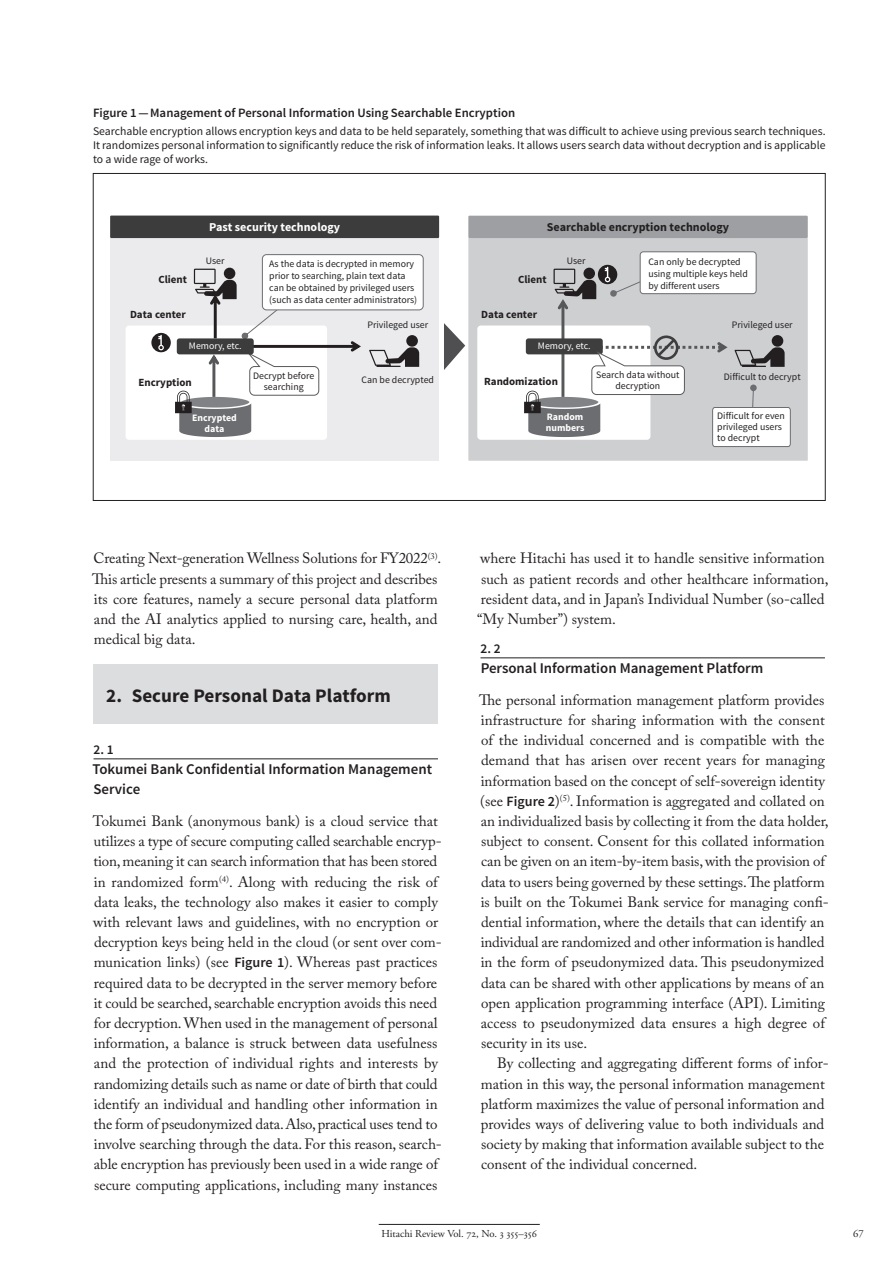
<style>
.page{position:relative;width:893px;height:1263px;background:#fff}
.page>*{position:absolute;margin:0;border:0;box-sizing:border-box;transform-origin:0 0}
.t1{font:700 19.2px "Source Sans Pro";color:#231f20}
.t2{font:14.85px/20.2px "Adobe Caslon Pro";color:#231f20}
.t3{font:600 14.85px/20.2px "Source Sans Pro";color:#231f20}
.t4{font:600 13.35px "Source Sans Pro";color:#231f20}
.t5{font:600 12.75px "Source Sans Pro";color:#231f20}
.t6{font:700 12px "Source Sans Pro";color:#231f20}
.t7{font:700 12px "Source Sans Pro";color:#fff}
.t8{font:11.7px/13.8px "Source Sans Pro";color:#231f20;text-align:justify}
.t9{font:700 10.95px "Source Sans Pro";color:#231f20}
.t10{font:10.65px "Adobe Garamond Pro";color:#231f20}
.t11{font:9.9px/11.9px "Source Sans Pro";color:#231f20}
.t12{font:700 9.9px/10.8px "Source Sans Pro";color:#fff;text-align:center}
.t13{font:9.9px "Source Sans Pro";color:#fff}
.s1{font-family:"Source Sans Pro";font-weight:600;font-size:14.1px}
.s2{color:#fff}
</style>
<div class="page">
<hr style="left:379px;top:1224px;width:161px;height:1px;background:#231f20">
<hr style="left:94px;top:759px;width:344px;height:1px;background:#231f20">
<div style="left:94px;top:664px;width:344px;height:59px;background:#dcdddf"></div>
<hr style="left:480px;top:658px;width:345px;height:1px;background:#231f20">
<div style="left:468px;top:238px;width:340px;height:223px;background:#cecfd1"></div>
<div style="left:477px;top:325px;width:173px;height:115px;background:#fff;border-radius:4px"></div>
<div style="left:468px;top:216px;width:340px;height:22px;background:#9d9fa2"></div>
<div style="left:110px;top:238px;width:329px;height:223px;background:#ebebed"></div>
<div style="left:110px;top:216px;width:329px;height:22px;background:#3c3c3d"></div>
<div style="left:126px;top:325px;width:201px;height:115px;background:#fff;border-radius:3px"></div>
<svg style="left:444px;top:323px;width:21px;height:47px"></svg>
<div style="left:151px;top:333px;width:20px;height:19px;background:#231f20;border-radius:50%"></div>
<svg style="left:158px;top:335px;width:6px;height:15px"></svg>
<div style="left:262px;top:255px;width:161px;height:55px;background:#fff;border-radius:4px"></div>
<div style="left:262px;top:254px;width:162px;height:56px;border:1px solid #6c6d70;border-radius:4px"></div>
<div style="left:640px;top:252px;width:116px;height:42px;background:#fff;border-radius:3px"></div>
<div style="left:640px;top:251px;width:117px;height:43px;border:1px solid #6c6d70;border-radius:3px"></div>
<div style="left:406px;top:335px;width:12px;height:12px;background:#231f20;border-radius:50%"></div>
<svg style="left:369px;top:347px;width:50px;height:20px"></svg>
<svg style="left:175px;top:269px;width:186px;height:168px"></svg>
<svg style="left:524px;top:264px;width:267px;height:183px"></svg>
<div style="left:177px;top:338px;width:77px;height:16px;background:#3c3c3d;border-radius:3px"></div>
<p class="t5" style="left:93px;top:105px;width:424px">Figure 1—Management of Personal Information Using Searchable Encryption</p>
<p class="t8" style="left:93px;top:124px;width:734px">Searchable encryption allows encryption keys and data to be held separately, something that was difficult to achieve using previous search techniques.<br>It randomizes personal information to significantly reduce the risk of information leaks. It allows users search data without decryption and is applicable to a wide rage of works.</p>
<p class="t7" style="left:209px;top:219px;width:132px">Past security technology</p>
<p class="t6" style="left:547px;top:219px;width:184px">Searchable encryption technology</p>
<p class="t11" style="left:206px;top:255px;width:20px">User</p>
<p class="t11" style="left:567px;top:255px;width:20px">User</p>
<p class="t11" style="left:269px;top:258px;width:149px">As the data is decrypted in memory prior to searching, plain text data can be obtained by privileged users (such as data center administrators)</p>
<p class="t11" style="left:648px;top:256px;width:101px">Can only be decrypted using multiple keys held by different users</p>
<p class="t9" style="left:158px;top:273px;width:30px">Client</p>
<p class="t9" style="left:518px;top:273px;width:30px">Client</p>
<p class="t9" style="left:130px;top:308px;width:57px">Data center</p>
<p class="t9" style="left:481px;top:308px;width:57px">Data center</p>
<p class="t11" style="left:367px;top:319px;width:62px">Privileged user</p>
<p class="t11" style="left:732px;top:319px;width:62px">Privileged user</p>
<p class="t13" style="left:189px;top:340px;width:54px">Memory, etc.</p>
<p class="t13" style="left:538px;top:340px;width:54px">Memory, etc.</p>
<p class="t11" style="left:253px;top:370px;width:63px;text-align:center">Decrypt before searching</p>
<p class="t11" style="left:362px;top:374px;width:74px">Can be decrypted</p>
<p class="t9" style="left:139px;top:375px;width:55px">Encryption</p>
<p class="t9" style="left:484px;top:374px;width:75px">Randomization</p>
<p class="t11" style="left:596px;top:369px;width:85px;line-height:10.8px;text-align:center">Search data without decryption</p>
<p class="t11" style="left:724px;top:371px;width:78px">Difficult to decrypt</p>
<p class="t12" style="left:192px;top:413px;width:46px">Encrypted data</p>
<p class="t12" style="left:546px;top:412px;width:40px;text-align:left">Random numbers</p>
<p class="t11" style="left:717px;top:411px;width:69px;line-height:10.8px">Difficult for even privileged users to decrypt</p>
<p class="t2" style="left:92px;top:548px;width:351px">Creating Next-generation Wellness Solutions for FY2022<sup>(3)</sup>.<br>This article presents a summary of this project and describes its core features, namely a secure personal data platform and the AI analytics applied to nursing care, health, and medical big data.</p>
<p class="t1" style="left:106px;top:683px;width:286px">2. Secure Personal Data Platform</p>
<p class="t4" style="left:94px;top:741px;width:22px">2. 1</p>
<p class="t3" style="left:92px;top:759px;width:341px">Tokumei Bank Confidential Information Management<br>Service</p>
<p class="t2" style="left:93px;top:811px;width:351px">Tokumei Bank (anonymous bank) is a cloud service that utilizes a type of secure computing called searchable encryp&shy;tion, meaning it can search information that has been stored in randomized form<sup>(4)</sup>. Along with reducing the risk of data leaks, the technology also makes it easier to comply with relevant laws and guidelines, with no encryption or decryption keys being held in the cloud (or sent over com&shy;munication links) (see <span class="s1">Figure 1</span>). Whereas past practices required data to be decrypted in the server memory before it could be searched, searchable encryption avoids this need for decryption. When used in the management of personal information, a balance is struck between data usefulness and the protection of individual rights and interests by randomizing details such as name or date of birth that could identify an individual and handling other information in the form of pseudonymized data. Also, practical uses tend to involve searching through the data. For this reason, search&shy;able encryption has previously been used in a wide range of secure computing applications, including many instances</p>
<p class="t2" style="left:477px;top:548px;width:353px">where Hitachi has used it to handle sensitive information such as patient records and other healthcare information, resident data, and in Japan’s Individual Number (so-called “My Number”) system.</p>
<p class="t4" style="left:480px;top:640px;width:22px">2. 2</p>
<p class="t3" style="left:481px;top:658px;width:284px">Personal Information Management Platform</p>
<p class="t2" style="left:479px;top:690px;width:351px">The personal information management platform provides infrastructure for sharing information with the consent of the individual concerned and is compatible with the demand that has arisen over recent years for managing information based on the concept of self-sovereign identity (see <span class="s1">Figure 2</span>)<sup>(5)</sup>. Information is aggregated and collated on an individualized basis by collecting it from the data holder, subject to consent. Consent for this collated information can be given on an item-by-item basis, with the provision of data to users being governed by these settings. The platform is built on the Tokumei Bank service for managing confi&shy;dential information, where the details that can identify an individual are randomized and other information is handled in the form of pseudonymized data. This pseudonymized data can be shared with other applications by means of an open application programming interface (API). Limiting access to pseudonymized data ensures a high degree of security in its use.</p>
<p class="t2" style="left:481px;top:1053px;width:350px;text-indent:16px">By collecting and aggregating different forms of infor&shy;mation in this way, the personal information management platform maximizes the value of personal information and provides ways of delivering value to both individuals and society by making that information available subject to the consent of the individual concerned.</p>
<p class="t10" style="left:381px;top:1228px;width:157px">Hitachi Review Vol. 72, No. 3 355–356</p>
<p class="t10" style="left:853px;top:1228px;width:15px">67<span class="s2">.</span></p>
</div>
